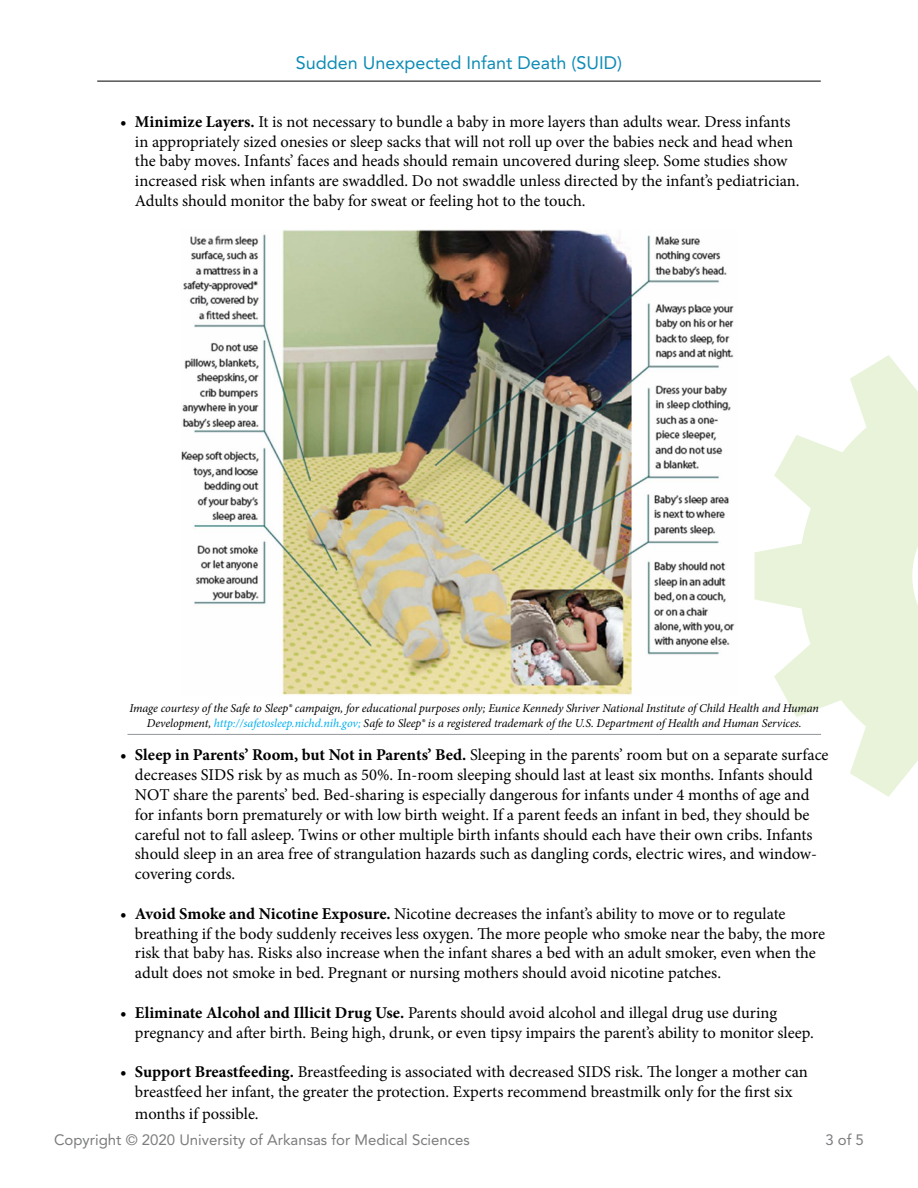
<style>
.page{position:relative;width:918px;height:1188px;background:#fff}
.page>*{position:absolute;margin:0;border:0;box-sizing:border-box;transform-origin:0 0}
.t1{font:18px "Avenir";color:#0e8cb5}
.t2{font:16.5px/19.8px "Minion Pro";color:#000}
.t3{font:15px "Avenir";color:#7b7c7f}
.t4{font:italic 12px/14.4px "Minion Pro";letter-spacing:-.01em;color:#000;text-align:center}
.s1{font-weight:700}
.s2{color:#00aeef}
</style>
<div class="page">
<hr style="left:97px;top:81px;width:724px;height:1px;background:#000">
<svg style="left:754px;top:355px;width:164px;height:442px;fill:#e8f3da"></svg>
<hr style="left:128px;top:734px;width:693px;height:1px;background:#939598">
<img style="left:181px;top:230px;width:554px;height:465px">
<p class="t1" style="left:296px;top:52px;width:328px">Sudden Unexpected Infant Death (SUID)</p>
<p class="t2" style="left:135px;top:112px;width:666px;text-indent:-15px"><span class="s1">• Minimize Layers.</span> It is not necessary to bundle a baby in more layers than adults wear. Dress infants in appropriately sized onesies or sleep sacks that will not roll up over the babies neck and head when the baby moves. Infants’ faces and heads should remain uncovered during sleep. Some studies show increased risk when infants are swaddled. Do not swaddle unless directed by the infant’s pediatrician.<br>Adults should monitor the baby for sweat or feeling hot to the touch.</p>
<p class="t4" style="left:130px;top:701px;width:691px">Image courtesy of the Safe to Sleep® campaign, for educational purposes only; Eunice Kennedy Shriver National Institute of Child Health and Human<br>Development, <span class="s2">http://safetosleep.nichd.nih.gov;</span> Safe to Sleep® is a registered trademark of the U.S. Department of Health and Human Services.</p>
<p class="t2" style="left:135px;top:745px;width:695px;text-indent:-15px"><span class="s1">• Sleep in Parents’ Room, but Not in Parents’ Bed.</span> Sleeping in the parents’ room but on a separate surface decreases SIDS risk by as much as 50%. In-room sleeping should last at least six months. Infants should NOT share the parents’ bed. Bed-sharing is especially dangerous for infants under 4 months of age and for infants born prematurely or with low birth weight. If a parent feeds an infant in bed, they should be careful not to fall asleep. Twins or other multiple birth infants should each have their own cribs. Infants should sleep in an area free of strangulation hazards such as dangling cords, electric wires, and window&shy;covering cords.</p>
<p class="t2" style="left:135px;top:904px;width:692px;text-indent:-15px"><span class="s1">• Avoid Smoke and Nicotine Exposure.</span> Nicotine decreases the infant’s ability to move or to regulate breathing if the body suddenly receives less oxygen. The more people who smoke near the baby, the more risk that baby has. Risks also increase when the infant shares a bed with an adult smoker, even when the adult does not smoke in bed. Pregnant or nursing mothers should avoid nicotine patches.</p>
<p class="t2" style="left:135px;top:1003px;width:680px;text-indent:-15px"><span class="s1">• Eliminate Alcohol and Illicit Drug Use.</span> Parents should avoid alcohol and illegal drug use during pregnancy and after birth. Being high, drunk, or even tipsy impairs the parent’s ability to monitor sleep.</p>
<p class="t2" style="left:120px;top:1062px;width:689px;text-align:center"><span class="s1">• Support Breastfeeding.</span> Breastfeeding is associated with decreased SIDS risk. The longer a mother can breastfeed her infant, the greater the protection. Experts recommend breastmilk only for the first six</p>
<p class="t2" style="left:135px;top:1103px;width:125px">months if possible.</p>
<p class="t3" style="left:54px;top:1131px;width:417px">Copyright © 2020 University of Arkansas for Medical Sciences</p>
<p class="t3" style="left:825px;top:1131px;width:40px">3 of 5</p>
</div>
